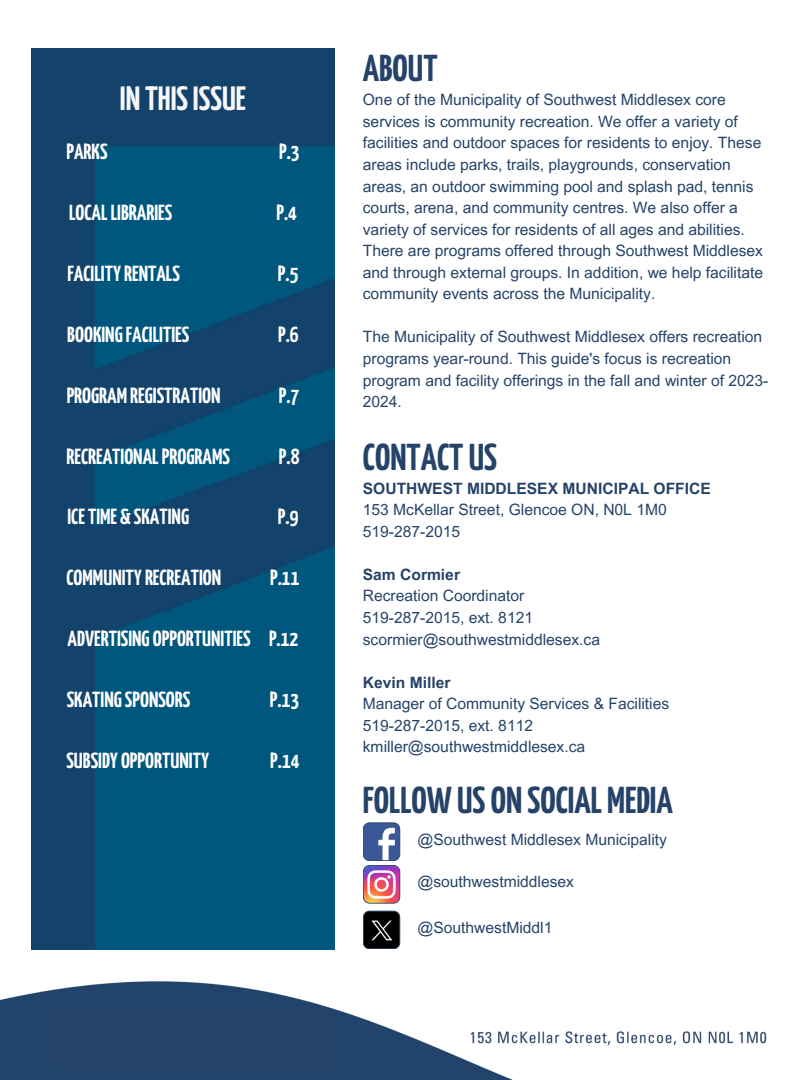
<style>
.page{position:relative;width:810px;height:1080px;background:#fff}
.page>*{position:absolute;margin:0;border:0;box-sizing:border-box;transform-origin:0 0}
.t1{font:700 37.5px "Yanone Kaffeesatz";color:#254369}
.t2{font:700 33.75px "Yanone Kaffeesatz";color:#f7f7f9}
.t3{font:700 21.88px "Yanone Kaffeesatz";color:#fff}
.t4{font:15.62px/21.6px "Arial MT Pro";color:#254369}
.t5{font:700 15.62px "Arial MT Pro";color:#254369}
.s1{font-weight:700}
</style>
<div class="page">
<img style="left:32px;top:49px;width:302px;height:900px">
<svg style="left:363px;top:822px;width:37px;height:82px"></svg>
<svg style="left:363px;top:911px;width:37px;height:38px"></svg>
<img style="left:0;top:981px;width:767px;height:99px">
<div style="left:55px;top:1011px;width:280px;height:54px;background:#254369"></div>
<p class="t2" style="left:120px;top:85px;width:128px">IN THISISSUE</p>
<p class="t3" style="left:66px;top:143px;width:43px">PARKS</p>
<p class="t3" style="left:279px;top:143px;width:22px">P.3</p>
<p class="t3" style="left:69px;top:204px;width:105px">LOCALLIBRARIES</p>
<p class="t3" style="left:276px;top:204px;width:22px">P.4</p>
<p class="t3" style="left:67px;top:265px;width:114px">FACILITYRENTALS</p>
<p class="t3" style="left:278px;top:265px;width:22px">P.5</p>
<p class="t3" style="left:67px;top:326px;width:123px">BOOKINGFACILITIES</p>
<p class="t3" style="left:278px;top:326px;width:22px">P.6</p>
<p class="t3" style="left:67px;top:387px;width:155px">PROGRAM REGISTRATION</p>
<p class="t3" style="left:279px;top:387px;width:22px">P.7</p>
<p class="t3" style="left:66px;top:447px;width:165px">RECREATIONALPROGRAMS</p>
<p class="t3" style="left:279px;top:447px;width:22px">P.8</p>
<p class="t3" style="left:68px;top:508px;width:123px">ICETIME &amp; SKATING</p>
<p class="t3" style="left:278px;top:508px;width:22px">P.9</p>
<p class="t3" style="left:66px;top:569px;width:156px">COMMUNITYRECREATION</p>
<p class="t3" style="left:270px;top:569px;width:31px">P.11</p>
<p class="t3" style="left:68px;top:630px;width:232px">ADVERTISING OPPORTUNITIES P.12</p>
<p class="t3" style="left:67px;top:691px;width:125px">SKATINGSPONSORS</p>
<p class="t3" style="left:270px;top:691px;width:31px">P.13</p>
<p class="t3" style="left:66px;top:752px;width:144px">SUBSIDY OPPORTUNITY</p>
<p class="t3" style="left:270px;top:752px;width:31px">P.14</p>
<p class="t1" style="left:363px;top:54px;width:76px">ABOUT</p>
<p class="t4" style="left:363px;top:91px;width:402px">One of the Municipality of Southwest Middlesex core services is community recreation. We offer a variety of facilities and outdoor spaces for residents to enjoy. These areas include parks, trails, playgrounds, conservation areas, an outdoor swimming pool and splash pad, tennis courts, arena, and community centres. We also offer a variety of services for residents of all ages and abilities.<br>There are programs offered through Southwest Middlesex and through external groups. In addition, we help facilitate community events across the Municipality.</p>
<p class="t4" style="left:363px;top:328px;width:407px">The Municipality of Southwest Middlesex offers recreation programs year-round. This guide's focus is recreation program and facility offerings in the fall and winter of 2023- 2024.</p>
<p class="t1" style="left:363px;top:443px;width:136px">CONTACT US</p>
<p class="t4" style="left:363px;top:479px;width:350px"><span class="s1">SOUTHWEST MIDDLESEX MUNICIPAL OFFICE<br></span>153 McKellar Street, Glencoe ON, N0L 1M0</p>
<p class="t4" style="left:363px;top:522px;width:99px">519-287-2015</p>
<p class="t5" style="left:363px;top:569px;width:99px">Sam Cormier</p>
<p class="t4" style="left:363px;top:587px;width:163px">Recreation Coordinator</p>
<p class="t4" style="left:363px;top:609px;width:239px">519-287-2015, ext. 8121 scormier@southwestmiddlesex.ca</p>
<p class="t5" style="left:363px;top:676px;width:89px">Kevin Miller</p>
<p class="t4" style="left:363px;top:695px;width:308px">Manager of Community Services &amp; Facilities</p>
<p class="t4" style="left:363px;top:717px;width:224px">519-287-2015, ext. 8112 kmiller@southwestmiddlesex.ca</p>
<p class="t1" style="left:363px;top:785px;width:311px">FOLLOWUS ON SOCIAL MEDIA</p>
<p class="t4" style="left:418px;top:830px;width:251px">@Southwest Middlesex Municipality</p>
<p class="t4" style="left:418px;top:873px;width:158px">@southwestmiddlesex</p>
<p class="t4" style="left:418px;top:918px;width:136px">@SouthwestMiddl1</p>
</div>
